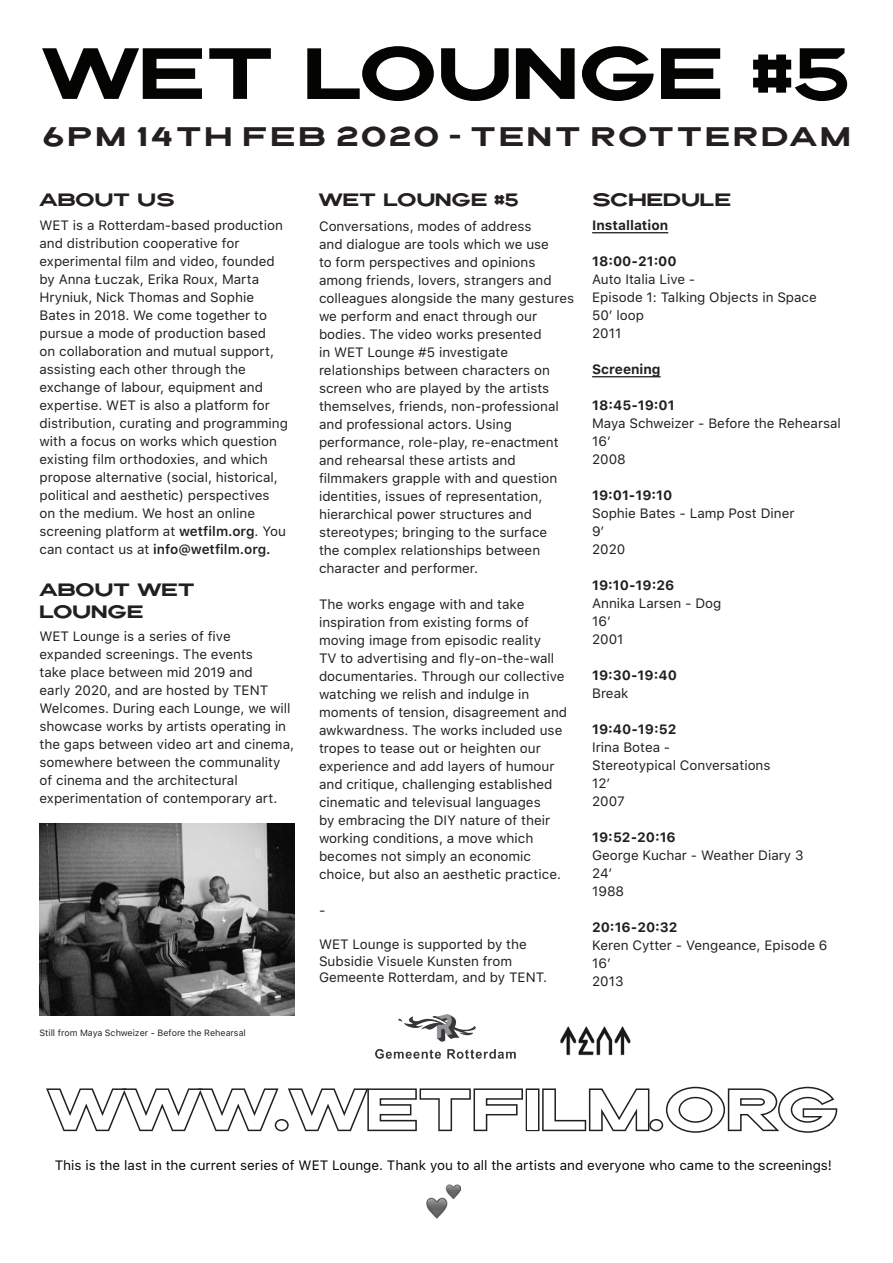
<style>
.page{position:relative;width:893px;height:1263px;background:#fff}
.page>*{position:absolute;margin:0;border:0;box-sizing:border-box;transform-origin:0 0}
.t1{font:72.75px "Draper";color:#040503}
.t2{font:57px "Draper";color:#fff}
.t3{font:27px "Draper";letter-spacing:.12em;color:#231f20}
.t4{font:18px/21.6px "Draper";color:#231f20}
.t5{font:13.5px/18px "SF Pro Text";color:#231f20}
.t6{font:700 13.5px "SF Pro Text";color:#231f20}
.t7{font:13.5px "SF Pro Text";color:#040503}
.t8{font:9px "SF Pro Text";color:#231f20}
.s1{font-weight:600}
</style>
<div class="page">
<svg style="left:46px;top:1088px;width:477px;height:44px"></svg>
<div style="left:526px;top:1088px;width:13px;height:43px;border:3px solid #231f20"></div>
<svg style="left:542px;top:1088px;width:108px;height:44px"></svg>
<div style="left:649px;top:1119px;width:14px;height:12px;border:3px solid #231f20;border-radius:50%"></div>
<svg style="left:665px;top:1086px;width:173px;height:47px"></svg>
<hr style="left:592px;top:232px;width:76px;height:1px;background:#231f20">
<hr style="left:592px;top:376px;width:69px;height:1px;background:#231f20">
<img style="left:40px;top:824px;width:255px;height:191px">
<img style="left:376px;top:1015px;width:139px;height:44px">
<img style="left:560px;top:1026px;width:71px;height:30px">
<img style="left:426px;top:1184px;width:35px;height:35px">
<h1 class="t1" style="left:42px;top:31px;width:810px">WET LOUNGE #5</h1>
<h3 class="t3" style="left:43px;top:121px;width:809px">6PM 14TH FEB 2020 - TENT ROTTERDAM</h3>
<h3 class="t4" style="left:40px;top:189px;width:137px">ABOUT US</h3>
<p class="t5" style="left:40px;top:216px;width:250px">WET is a Rotterdam-based production and distribution cooperative for experimental film and video, founded by Anna Łuczak, Erika Roux, Marta Hryniuk, Nick Thomas and Sophie Bates in 2018. We come together to pursue a mode of production based<br>on collaboration and mutual support, assisting each other through the exchange of labour, equipment and expertise. WET is also a platform for distribution, curating and programming with a focus on works which question existing film orthodoxies, and which propose alternative (social, historical, political and aesthetic) perspectives on the medium. We host an online screening platform at <span class="s1">wetfilm.org</span>. You can contact us at <span class="s1">info@wetfilm.org.</span></p>
<h3 class="t4" style="left:40px;top:579px;width:157px">ABOUT WET<br>LOUNGE</h3>
<p class="t5" style="left:40px;top:626px;width:256px">WET Lounge is a series of five expanded screenings. The events<br>take place between mid 2019 and<br>early 2020, and are hosted by TENT Welcomes. During each Lounge, we will showcase works by artists operating in the gaps between video art and cinema, somewhere between the communality of cinema and the architectural experimentation of contemporary art.</p>
<p class="t8" style="left:40px;top:1026px;width:208px">Still from Maya Schweizer - Before the Rehearsal</p>
<h3 class="t4" style="left:319px;top:189px;width:202px">WET LOUNGE #5</h3>
<h3 class="t4" style="left:592px;top:189px;width:140px">SCHEDULE</h3>
<p class="t5" style="left:319px;top:217px;width:257px">Conversations, modes of address<br>and dialogue are tools which we use<br>to form perspectives and opinions among friends, lovers, strangers and colleagues alongside the many gestures we perform and enact through our bodies. The video works presented<br>in WET Lounge #5 investigate relationships between characters on screen who are played by the artists themselves, friends, non-professional and professional actors. Using performance, role-play, re-enactment and rehearsal these artists and filmmakers grapple with and question identities, issues of representation, hierarchical power structures and stereotypes; bringing to the surface<br>the complex relationships between character and performer.</p>
<p class="t5" style="left:319px;top:595px;width:250px">The works engage with and take inspiration from existing forms of moving image from episodic reality<br>TV to advertising and fly-on-the-wall documentaries. Through our collective watching we relish and indulge in moments of tension, disagreement and awkwardness. The works included use tropes to tease out or heighten our experience and add layers of humour and critique, challenging established cinematic and televisual languages<br>by embracing the DIY nature of their working conditions, a move which becomes not simply an economic choice, but also an aesthetic practice.</p>
<p class="t5" style="left:319px;top:901px;width:8px">-</p>
<p class="t5" style="left:319px;top:936px;width:230px;line-height:16.2px">WET Lounge is supported by the<br>Subsidie Visuele Kunsten from<br>Gemeente Rotterdam, and by TENT.</p>
<p class="t6" style="left:592px;top:216px;width:78px">Installation</p>
<p class="t6" style="left:592px;top:252px;width:86px">18:00-21:00</p>
<p class="t5" style="left:592px;top:270px;width:226px">Auto Italia Live -<br>Episode 1: Talking Objects in Space<br>50’ loop<br>2011</p>
<p class="t6" style="left:592px;top:360px;width:70px">Screening</p>
<p class="t6" style="left:592px;top:396px;width:84px">18:45-19:01</p>
<p class="t5" style="left:592px;top:414px;width:250px">Maya Schweizer - Before the Rehearsal<br>16’<br>2008</p>
<p class="t6" style="left:592px;top:486px;width:82px">19:01-19:10</p>
<p class="t5" style="left:592px;top:504px;width:204px">Sophie Bates - Lamp Post Diner<br>9’<br>2020</p>
<p class="t6" style="left:592px;top:576px;width:84px">19:10-19:26</p>
<p class="t5" style="left:592px;top:594px;width:131px">Annika Larsen - Dog<br>16’<br>2001</p>
<p class="t6" style="left:592px;top:666px;width:86px">19:30-19:40</p>
<p class="t5" style="left:592px;top:684px;width:38px">Break</p>
<p class="t6" style="left:592px;top:720px;width:86px">19:40-19:52</p>
<p class="t5" style="left:592px;top:738px;width:180px">Irina Botea -<br>Stereotypical Conversations<br>12’<br>2007</p>
<p class="t6" style="left:592px;top:828px;width:85px">19:52-20:16</p>
<p class="t5" style="left:592px;top:846px;width:213px">George Kuchar - Weather Diary 3<br>24’<br>1988</p>
<p class="t6" style="left:592px;top:917px;width:87px">20:16-20:32</p>
<p class="t5" style="left:592px;top:936px;width:237px">Keren Cytter - Vengeance, Episode 6<br>16’<br>2013</p>
<h2 class="t2" style="left:48px;top:1076px;width:792px">WWW.WETFILM.ORG</h2>
<p class="t7" style="left:55px;top:1156px;width:779px">This is the last in the current series of WET Lounge. Thank you to all the artists and everyone who came to the screenings!</p>
</div>
